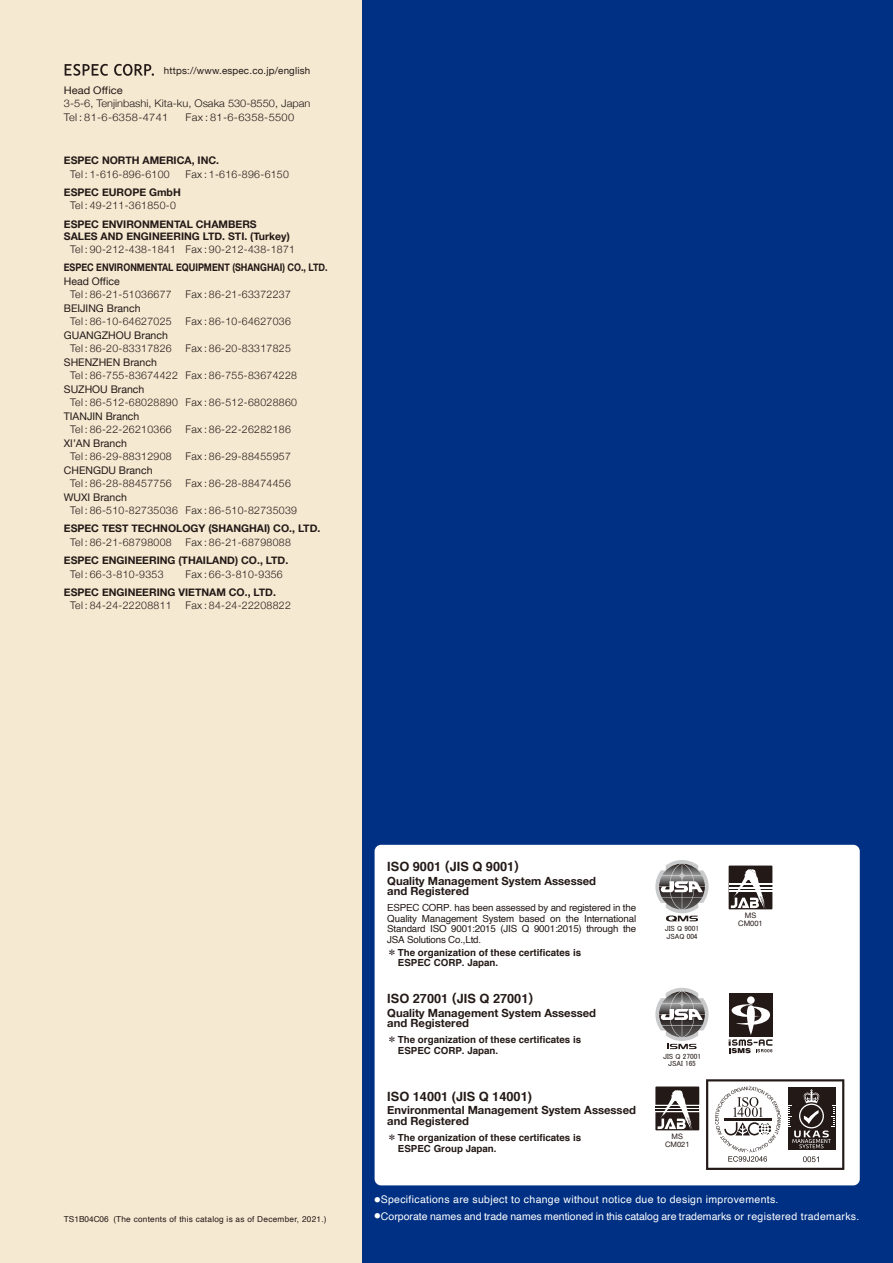
<style>
.page{position:relative;width:893px;height:1263px;background:#003083}
.page>*{position:absolute;margin:0;border:0;box-sizing:border-box;transform-origin:0 0}
.t1{font:700 12.75px "Helvetica";color:#231916}
.t2{font:700 11.25px/10.5px "Helvetica Neue";color:#231916}
.t3{font:300 10.5px/13.5px "Helvetica Neue";letter-spacing:.03em;color:#231916}
.t4{font:700 10.5px/13.5px "Helvetica Neue";color:#231916}
.t5{font:10.5px "Helvetica";color:#fff}
.t6{font:700 10.5px/18px "Helvetica Neue";color:#231916;scale:.85 1}
.t7{font:300 10.5px/13.5px "Helvetica Neue";color:#231916;scale:1.05 1}
.t8{font:10.5px "Helvetica";letter-spacing:.03em;color:#fff}
.t9{font:10.5px "Helvetica Neue";color:#231916}
.t10{font:300 10.5px "Helvetica Neue";letter-spacing:.03em;color:#231916;scale:1.05 1}
.t11{font:700 9.75px/10.6px "Helvetica";color:#231916}
.t12{font:9.75px/10.5px "Helvetica";letter-spacing:-.02em;color:#231916;text-align:justify}
.t13{font:9.75px "Helvetica Neue";letter-spacing:.02em;color:#231916}
.t14{font:8.25px "Helvetica";letter-spacing:.03em;color:#231916}
.t15{font:7.5px/7.5px "MS P Gothic";color:#231916;text-align:center}
.t16{font:7.5px/7.5px "Helvetica Neue";color:#231916;text-align:center}
.s1{font-weight:400}
.s2{font-weight:300}
.s3{font-weight:700}
.s4{font-family:"UD Shin Go Pro"}
.s5{font-family:"UD Shin Go Pro";font-weight:300}
.s6{font-family:"Shin Go Pro";font-weight:300;font-size:6px}
</style>
<div class="page">
<div style="left:0;top:0;width:362px;height:1263px;background:#f5e9d2"></div>
<svg style="left:65px;top:64px;width:43px;height:12px"></svg>
<svg style="left:114px;top:64px;width:40px;height:12px"></svg>
<div style="left:375px;top:845px;width:485px;height:340px;background:#fff;border-radius:6px"></div>
<svg style="left:655px;top:988px;width:54px;height:61px"></svg>
<div style="left:729px;top:993px;width:43px;height:44px;background:#231916"></div>
<div style="left:747px;top:996px;width:8px;height:8px;background:#fff;border-radius:50%"></div>
<svg style="left:729px;top:1004px;width:43px;height:49px"></svg>
<svg style="left:655px;top:1086px;width:44px;height:45px"></svg>
<svg style="left:706px;top:1079px;width:138px;height:91px"></svg>
<svg style="left:655px;top:860px;width:54px;height:61px"></svg>
<div style="left:729px;top:865px;width:43px;height:44px;background:#231916"></div>
<hr style="left:729px;top:884px;width:43px;height:1px;background:#fff">
<hr style="left:729px;top:887px;width:43px;height:1px;background:#fff">
<hr style="left:729px;top:890px;width:43px;height:1px;background:#fff">
<svg style="left:731px;top:869px;width:35px;height:41px"></svg>
<p class="t13" style="left:164px;top:64px;width:148px">https://www.espec.co.jp/english</p>
<p class="t7" style="left:64px;top:83px;width:236px"><span class="s1">Head Office<br></span>3-5-6, Tenjinbashi, Kita-ku, Osaka 530-8550, Japan<br>Tel : 81-6-6358-4741</p>
<p class="t10" style="left:185px;top:109px;width:105px">Fax : 81-6-6358-5500</p>
<p class="t4" style="left:70px;top:154px;width:150px;text-indent:-6px">ESPEC NORTH AMERICA, INC.<br><span class="s2">Tel : 1-616-896-6100</span></p>
<p class="t3" style="left:185px;top:167px;width:105px">Fax : 1-616-896-6150</p>
<p class="t3" style="left:64px;top:185px;width:118px;text-align:center"><span class="s3">ESPEC EUROPE GmbH<br></span>Tel: 49-211-361850-0</p>
<p class="t4" style="left:64px;top:218px;width:227px;line-height:12px">ESPEC ENVIRONMENTAL CHAMBERS<br>SALES AND ENGINEERING LTD. STI. (Turkey)</p>
<p class="t6" style="left:64px;top:241px;width:312px;text-indent:6px"><span class="s2">Tel: 90-212-438-1841 Fax: 90-212-438-1871<br></span>ESPEC ENVIRONMENTAL EQUIPMENT (SHANGHAI) CO., LTD.</p>
<p class="t3" style="left:70px;top:273px;width:103px;text-indent:-6px"><span class="s1">Head Office<br></span>Tel : 86-21-51036677</p>
<p class="t3" style="left:185px;top:287px;width:107px">Fax : 86-21-63372237</p>
<p class="t3" style="left:70px;top:300px;width:103px;text-indent:-6px"><span class="s1">BEIJING Branch<br></span>Tel : 86-10-64627025</p>
<p class="t3" style="left:70px;top:327px;width:103px;text-indent:-6px"><span class="s1">GUANGZHOU Branch<br></span>Tel : 86-20-83317826</p>
<p class="t3" style="left:185px;top:314px;width:107px">Fax : 86-10-64627036</p>
<p class="t3" style="left:185px;top:341px;width:107px">Fax : 86-20-83317825</p>
<p class="t9" style="left:64px;top:354px;width:95px">SHENZHEN Branch</p>
<p class="t3" style="left:70px;top:368px;width:228px">Tel : 86-755-83674422 Fax : 86-755-83674228</p>
<p class="t9" style="left:64px;top:381px;width:82px">SUZHOU Branch</p>
<p class="t3" style="left:70px;top:395px;width:228px">Tel : 86-512-68028890 Fax : 86-512-68028860</p>
<p class="t9" style="left:64px;top:408px;width:77px">TIANJIN Branch</p>
<p class="t3" style="left:70px;top:422px;width:103px">Tel : 86-22-26210366</p>
<p class="t3" style="left:185px;top:422px;width:107px">Fax : 86-22-26282186</p>
<p class="t3" style="left:70px;top:436px;width:103px;text-indent:-6px"><span class="s1">XI’AN Branch<br></span>Tel : 86-29-88312908</p>
<p class="t3" style="left:185px;top:449px;width:107px">Fax : 86-29-88455957</p>
<p class="t3" style="left:70px;top:463px;width:103px;text-indent:-6px"><span class="s1">CHENGDU Branch<br></span>Tel : 86-28-88457756</p>
<p class="t3" style="left:185px;top:476px;width:107px">Fax : 86-28-88474456</p>
<p class="t3" style="left:70px;top:490px;width:228px;text-indent:-6px"><span class="s1">WUXI Branch<br></span>Tel : 86-510-82735036 Fax : 86-510-82735039</p>
<p class="t4" style="left:70px;top:522px;width:252px;text-indent:-6px">ESPEC TEST TECHNOLOGY (SHANGHAI) CO., LTD.<br><span class="s2">Tel : 86-21-68798008</span></p>
<p class="t4" style="left:64px;top:533px;width:229px;line-height:18px;text-align:right"><span class="s2">Fax : 86-21-68798088<br></span>ESPEC ENGINEERING (THAILAND) CO., LTD.</p>
<p class="t3" style="left:70px;top:566px;width:95px">Tel : 66-3-810-9353</p>
<p class="t4" style="left:64px;top:565px;width:220px;line-height:18px;text-indent:122px"><span class="s2">Fax : 66-3-810-9356<br></span>ESPEC ENGINEERING VIETNAM CO., LTD.</p>
<p class="t3" style="left:70px;top:598px;width:103px">Tel : 84-24-22208811</p>
<p class="t3" style="left:185px;top:598px;width:107px">Fax : 84-24-22208822</p>
<p class="t14" style="left:64px;top:1213px;width:264px">TS1B04C06 (The contents of this catalog is as of December, 2021.)</p>
<p class="t1" style="left:387px;top:856px;width:133px">ISO 9001 <span class="s4">(</span>JIS Q 9001<span class="s4">)</span></p>
<p class="t2" style="left:387px;top:876px;width:210px">Quality Management System Assessed and Registered</p>
<p class="t12" style="left:387px;top:902px;width:250px">ESPEC CORP. has been assessed by and registered in the Quality Management System based on the International Standard ISO 9001:2015 (JIS Q 9001:2015) through the JSA Solutions Co.,Ltd.</p>
<p class="t11" style="left:398px;top:947px;width:185px;text-indent:-11px"><span class="s5">＊</span>The organization of these certificates is<br>ESPEC CORP. Japan.</p>
<p class="t1" style="left:387px;top:988px;width:148px">ISO 27001 <span class="s4">(</span>JIS Q 27001<span class="s4">)</span></p>
<p class="t2" style="left:387px;top:1007px;width:210px">Quality Management System Assessed and Registered</p>
<p class="t11" style="left:398px;top:1034px;width:185px;text-indent:-11px"><span class="s5">＊</span>The organization of these certificates is<br>ESPEC CORP. Japan.</p>
<p class="t1" style="left:387px;top:1086px;width:146px">ISO 14001 (JIS Q 14001)</p>
<p class="t2" style="left:387px;top:1105px;width:250px">Environmental Management System Assessed and Registered</p>
<p class="t11" style="left:398px;top:1132px;width:185px;text-indent:-11px"><span class="s5">＊</span>The organization of these certificates is<br>ESPEC Group Japan.</p>
<p class="t15" style="left:665px;top:924px;width:36px;text-align:left">JIS Q 9001<br>JSAQ 004</p>
<p class="t15" style="left:663px;top:1052px;width:39px">JIS Q 27001<br>JSAI 165</p>
<p class="t16" style="left:665px;top:1133px;width:26px">MS<br>CM021</p>
<p class="t16" style="left:738px;top:912px;width:26px">MS<br>CM001</p>
<p class="t8" style="left:374px;top:1191px;width:406px"><span class="s6">●</span>Specifications are subject to change without notice due to design improvements.</p>
<p class="t5" style="left:374px;top:1208px;width:486px"><span class="s6">●</span>Corporate names and trade names mentioned in this catalog are trademarks or registered trademarks.</p>
</div>
